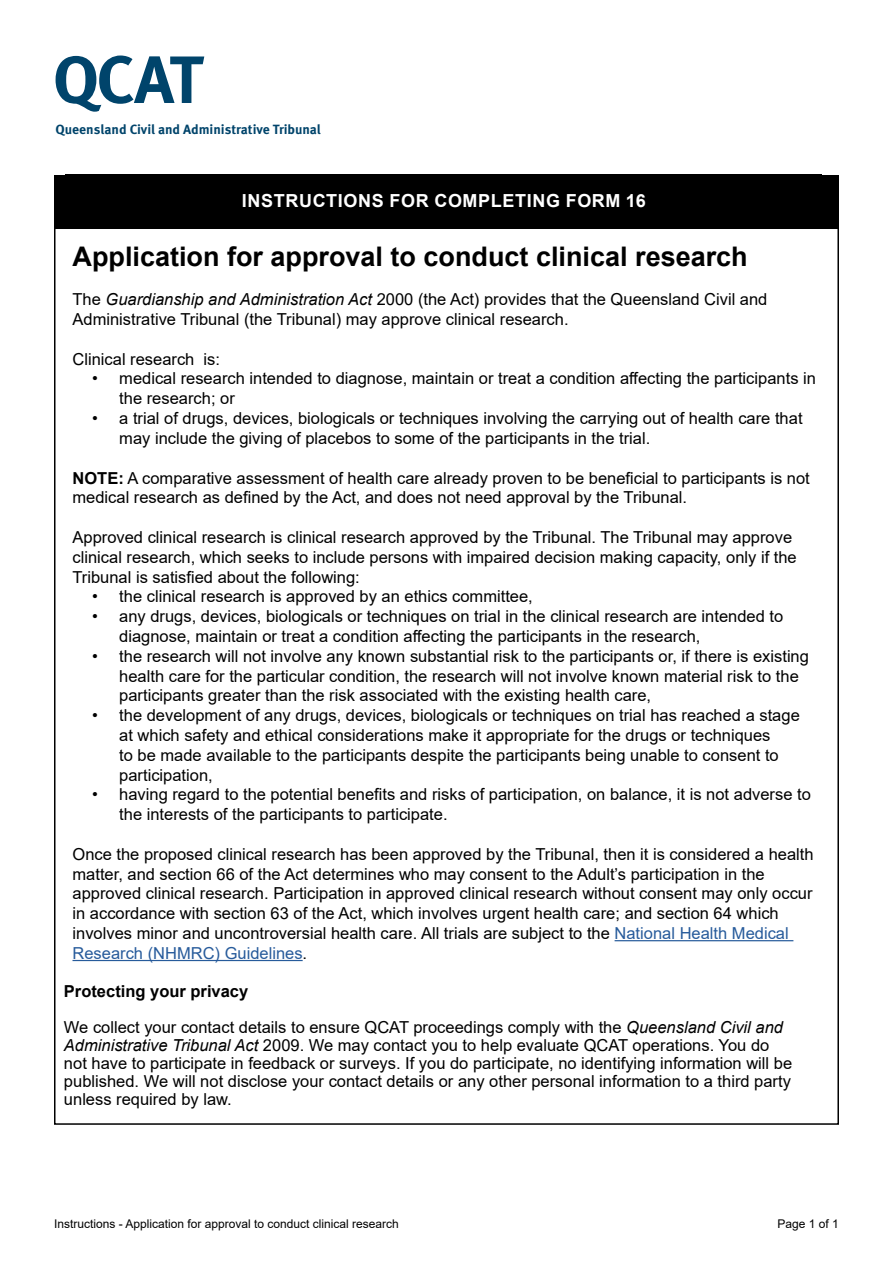
<style>
.page{position:relative;width:893px;height:1263px;background:#fff}
.page>*{position:absolute;margin:0;border:0;box-sizing:border-box;transform-origin:0 0}
.t1{font:700 27px "Arial";color:#000}
.t2{font:700 18px "Arial";letter-spacing:.035em;color:#fff}
.t3{font:16.5px/19.8px "Arial";color:#000}
.t4{font:700 13.35px "Meta OT";letter-spacing:-.005em;color:#00446b}
.t5{font:12px "Arial";color:#000}
.s1{font-style:italic}
.s2{font-weight:700}
.s3{color:#275b9b}
</style>
<div class="page">
<svg style="left:56px;top:55px;width:148px;height:57px"></svg>
<div style="left:54px;top:175px;width:785px;height:52px;background:#000"></div>
<div style="left:66px;top:174px;width:756px;height:53px;background:#000"></div>
<hr style="left:615px;top:940px;width:178px;height:1px;background:#275b9b">
<hr style="left:73px;top:960px;width:230px;height:1px;background:#275b9b">
<p class="t4" style="left:56px;top:121px;width:267px">Queensland Civil and Administrative Tribunal</p>
<p class="t2" style="left:242px;top:188px;width:405px">INSTRUCTIONS FOR COMPLETING FORM 16</p>
<h1 class="t1" style="left:73px;top:237px;width:677px">Application for approval to conduct clinical research</h1>
<p class="t3" style="left:73px;top:289px;width:696px">The <span class="s1">Guardianship and Administration Act</span> 2000 (the Act) provides that the Queensland Civil and<br>Administrative Tribunal (the Tribunal) may approve clinical research.</p>
<p class="t3" style="left:73px;top:349px;width:149px">Clinical research is:</p>
<p class="t3" style="left:119px;top:369px;width:698px;text-indent:-27px">• medical research intended to diagnose, maintain or treat a condition affecting the participants in the research; or</p>
<p class="t3" style="left:119px;top:408px;width:685px;text-indent:-27px">• a trial of drugs, devices, biologicals or techniques involving the carrying out of health care that may include the giving of placebos to some of the participants in the trial.</p>
<p class="t3" style="left:73px;top:468px;width:739px"><span class="s2">NOTE:</span> A comparative assessment of health care already proven to be beneficial to participants is not medical research as defined by the Act, and does not need approval by the Tribunal.</p>
<p class="t3" style="left:73px;top:527px;width:726px">Approved clinical research is clinical research approved by the Tribunal. The Tribunal may approve clinical research, which seeks to include persons with impaired decision making capacity, only if the<br>Tribunal is satisfied about the following:</p>
<p class="t3" style="left:92px;top:586px;width:442px">• the clinical research is approved by an ethics committee,</p>
<p class="t3" style="left:119px;top:606px;width:665px;text-indent:-27px">• any drugs, devices, biologicals or techniques on trial in the clinical research are intended to diagnose, maintain or treat a condition affecting the participants in the research,</p>
<p class="t3" style="left:119px;top:646px;width:691px;text-indent:-27px">• the research will not involve any known substantial risk to the participants or, if there is existing health care for the particular condition, the research will not involve known material risk to the participants greater than the risk associated with the existing health care,</p>
<p class="t3" style="left:119px;top:705px;width:682px;text-indent:-27px">• the development of any drugs, devices, biologicals or techniques on trial has reached a stage at which safety and ethical considerations make it appropriate for the drugs or techniques<br>to be made available to the participants despite the participants being unable to consent to participation,</p>
<p class="t3" style="left:119px;top:784px;width:693px;text-indent:-27px">• having regard to the potential benefits and risks of participation, on balance, it is not adverse to the interests of the participants to participate.</p>
<p class="t3" style="left:72px;top:844px;width:743px">Once the proposed clinical research has been approved by the Tribunal, then it is considered a health matter, and section 66 of the Act determines who may consent to the Adult’s participation in the approved clinical research. Participation in approved clinical research without consent may only occur in accordance with section 63 of the Act, which involves urgent health care; and section 64 which involves minor and uncontroversial health care. All trials are subject to the <span class="s3">National Health Medical Research (NHMRC) Guidelines</span>.</p>
<p class="t3" style="left:64px;top:973px;width:721px;line-height:36px"><span class="s2">Protecting your privacy<br></span>We collect your contact details to ensure QCAT proceedings comply with the <span class="s1">Queensland Civil and</span></p>
<p class="t3" style="left:64px;top:1036px;width:730px;line-height:18px"><span class="s1">Administrative Tribunal Act</span> 2009. We may contact you to help evaluate QCAT operations. You do not have to participate in feedback or surveys. If you do participate, no identifying information will be published. We will not disclose your contact details or any other personal information to a third party unless required by law.</p>
<p class="t5" style="left:54px;top:1215px;width:346px">Instructions - Application for approval to conduct clinical research</p>
<p class="t5" style="left:778px;top:1215px;width:63px">Page 1 of 1</p>
</div>
